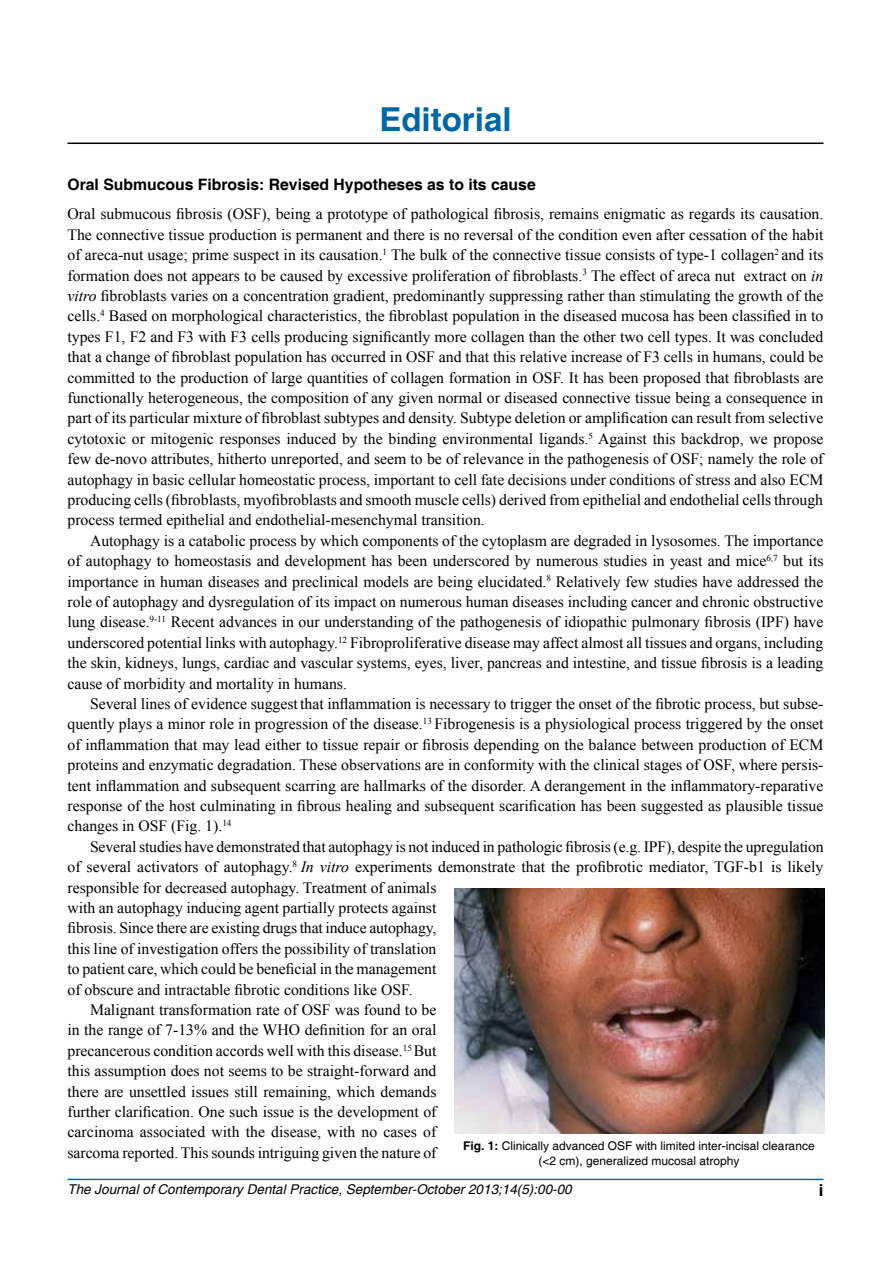
<style>
.page{position:relative;width:891px;height:1269px;background:#fff}
.page>*{position:absolute;margin:0;border:0;box-sizing:border-box;transform-origin:0 0}
.t1{font:700 33px "Helvetica";color:#0067a6}
.t2{font:700 16.5px "Helvetica";color:#000}
.t3{font:15.75px/20.4px "Times New Roman";color:#000;text-align:justify}
.t4{font:700 15.75px "Helvetica";color:#000}
.t5{font:italic 13.5px "Helvetica";color:#000}
.t6{font:12px/15px "Helvetica";color:#000;text-align:center}
.s1{font-style:italic}
.s2{font-weight:700}
</style>
<div class="page">
<hr style="left:68px;top:1179px;width:756px;height:1px;background:#0069a5">
<hr style="left:68px;top:143px;width:756px;height:1px;background:#000">
<img style="left:454px;top:888px;width:371px;height:245px">
<h1 class="t1" style="left:379px;top:99px;width:134px">Editorial</h1>
<p class="t4" style="left:68px;top:175px;width:470px">Oral Submucous Fibrosis: Revised Hypotheses as to its cause</p>
<p class="t3" style="left:67px;top:204px;width:758px">Oral submucous fibrosis (OSF), being a prototype of pathological fibrosis, remains enigmatic as regards its causation.<br>The connective tissue production is permanent and there is no reversal of the condition even after cessation of the habit of areca-nut usage; prime suspect in its causation.<sup>1</sup> The bulk of the connective tissue consists of type-1 collagen<sup>2</sup> and its formation does not appears to be caused by excessive proliferation of fibroblasts.<sup>3</sup> The effect of areca nut extract on <span class="s1">in vitro</span> fibroblasts varies on a concentration gradient, predominantly suppressing rather than stimulating the growth of the cells.<sup>4</sup> Based on morphological characteristics, the fibroblast population in the diseased mucosa has been classified in to types F1, F2 and F3 with F3 cells producing significantly more collagen than the other two cell types. It was concluded that a change of fibroblast population has occurred in OSF and that this relative increase of F3 cells in humans, could be committed to the production of large quantities of collagen formation in OSF. It has been proposed that fibroblasts are functionally heterogeneous, the composition of any given normal or diseased connective tissue being a consequence in part of its particular mixture of fibroblast subtypes and density. Subtype deletion or amplification can result from selective cytotoxic or mitogenic responses induced by the binding environmental ligands.<sup>5</sup> Against this backdrop, we propose few de-novo attributes, hitherto unreported, and seem to be of relevance in the pathogenesis of OSF; namely the role of autophagy in basic cellular homeostatic process, important to cell fate decisions under conditions of stress and also ECM producing cells (fibroblasts, myofibroblasts and smooth muscle cells) derived from epithelial and endothelial cells through process termed epithelial and endothelial-mesenchymal transition.</p>
<p class="t3" style="left:67px;top:530px;width:758px;text-indent:23px">Autophagy is a catabolic process by which components of the cytoplasm are degraded in lysosomes. The importance of autophagy to homeostasis and development has been underscored by numerous studies in yeast and mice<sup>6,7</sup> but its importance in human diseases and preclinical models are being elucidated.<sup>8</sup> Relatively few studies have addressed the role of autophagy and dysregulation of its impact on numerous human diseases including cancer and chronic obstructive lung disease.<sup>9-11</sup> Recent advances in our understanding of the pathogenesis of idiopathic pulmonary fibrosis (IPF) have underscored potential links with autophagy.<sup>12</sup> Fibroproliferative disease may affect almost all tissues and organs, including the skin, kidneys, lungs, cardiac and vascular systems, eyes, liver, pancreas and intestine, and tissue fibrosis is a leading cause of morbidity and mortality in humans.</p>
<p class="t3" style="left:68px;top:693px;width:758px;text-indent:23px">Several lines of evidence suggestthat inflammation is necessary to trigger the onset of the fibrotic process, but subse&shy;quently plays a minor role in progression of the disease.<sup>13</sup> Fibrogenesis is a physiological process triggered by the onset of inflammation that may lead either to tissue repair or fibrosis depending on the balance between production of ECM proteins and enzymatic degradation. These observations are in conformity with the clinical stages of OSF, where persis&shy;tent inflammation and subsequent scarring are hallmarks of the disorder. A derangement in the inflammatory-reparative response of the host culminating in fibrous healing and subsequent scarification has been suggested as plausible tissue changes in OSF (Fig. 1).<sup>14</sup></p>
<p class="t3" style="left:90px;top:836px;width:735px">Several studies have demonstrated that autophagy is not induced in pathologic fibrosis (e.g. IPF), despite the upregulation</p>
<p class="t3" style="left:67px;top:856px;width:757px">of several activators of autophagy.<sup>8</sup> <span class="s1">In vitro</span> experiments demonstrate that the profibrotic mediator, TGF-b1 is likely</p>
<p class="t3" style="left:67px;top:877px;width:371px">responsible for decreased autophagy. Treatment of animals</p>
<p class="t3" style="left:67px;top:897px;width:370px">with an autophagy inducing agent partially protects against</p>
<p class="t3" style="left:67px;top:918px;width:371px">fibrosis. Since there are existing drugs that induce autophagy,</p>
<p class="t3" style="left:67px;top:938px;width:371px">this line of investigation offers the possibility of translation</p>
<p class="t3" style="left:67px;top:958px;width:370px">to patient care, which could be beneficial in the management</p>
<p class="t3" style="left:67px;top:979px;width:347px">of obscure and intractable fibrotic conditions like OSF.</p>
<p class="t3" style="left:90px;top:999px;width:348px">Malignant transformation rate of OSF was found to be</p>
<p class="t3" style="left:67px;top:1020px;width:370px">in the range of 7-13% and the WHO definition for an oral</p>
<p class="t3" style="left:67px;top:1040px;width:371px">precancerous condition accords well with this disease.<sup>15</sup> But</p>
<p class="t3" style="left:68px;top:1060px;width:370px">this assumption does not seems to be straight-forward and</p>
<p class="t3" style="left:68px;top:1081px;width:370px">there are unsettled issues still remaining, which demands</p>
<p class="t3" style="left:68px;top:1101px;width:371px">further clarification. One such issue is the development of</p>
<p class="t3" style="left:68px;top:1122px;width:370px">carcinoma associated with the disease, with no cases of</p>
<p class="t3" style="left:68px;top:1142px;width:371px">sarcoma reported. This sounds intriguing given the nature of</p>
<p class="t6" style="left:463px;top:1138px;width:353px"><span class="s2">Fig. 1:</span> Clinically advanced OSF with limited inter-incisal clearance (&lt;2 cm), generalized mucosal atrophy</p>
<p class="t5" style="left:68px;top:1181px;width:506px">The Journal of Contemporary Dental Practice, September-October 2013;14(5):00-00</p>
<p class="t2" style="left:819px;top:1180px;width:6px">i</p>
</div>
